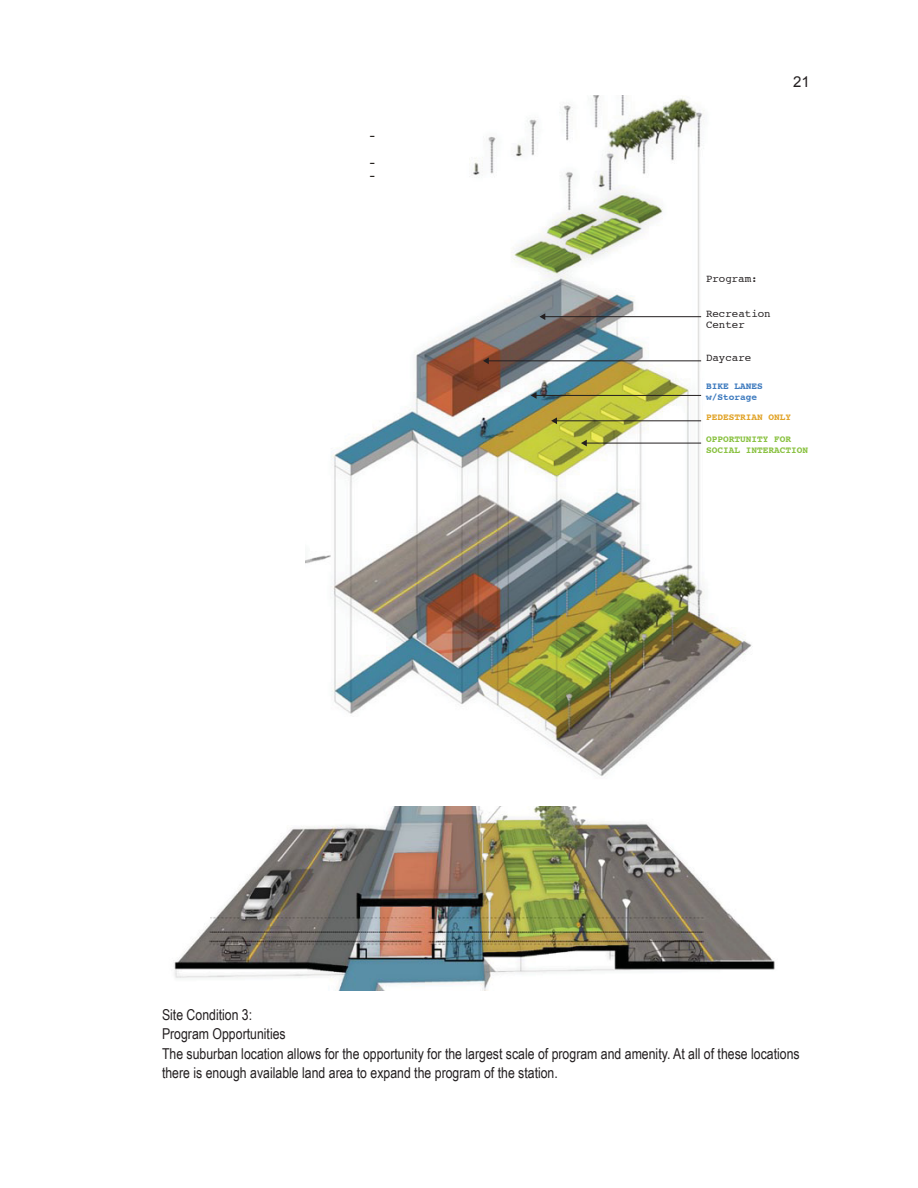
<style>
.page{position:relative;width:918px;height:1188px;background:#fff}
.page>*{position:absolute;margin:0;border:0;box-sizing:border-box;transform-origin:0 0}
.t1{font:15px/19.5px "Arial Narrow";color:#231f20}
.t2{font:15px "Arial";color:#231f20}
.t3{font:11.85px/13.2px "Courier";color:#1c1714;scale:.81 1}
.t4{font:10.8px/11.4px "Courier";color:#231f20}
.t5{font:700 9.45px/11.4px "Courier";color:#89c140}
.t6{font:700 9.45px/11.4px "Courier";color:#3d7abe}
.t7{font:700 9.45px "Courier";color:#e1a327}
</style>
<div class="page">
<img style="left:174px;top:806px;width:601px;height:184px">
<img style="left:305px;top:95px;width:447px;height:681px">
<hr style="left:488px;top:361px;width:213px;height:1px;background:#231f20">
<svg style="left:483px;top:357px;width:6px;height:7px"></svg>
<hr style="left:536px;top:395px;width:165px;height:1px;background:#231f20">
<svg style="left:531px;top:392px;width:6px;height:7px"></svg>
<hr style="left:556px;top:420px;width:145px;height:1px;background:#231f20">
<svg style="left:551px;top:417px;width:6px;height:7px"></svg>
<hr style="left:586px;top:443px;width:115px;height:1px;background:#231f20">
<svg style="left:581px;top:440px;width:6px;height:6px"></svg>
<hr style="left:544px;top:316px;width:157px;height:1px;background:#231f20">
<svg style="left:539px;top:313px;width:6px;height:7px"></svg>
<p class="t3" style="left:369px;top:130px;width:9px">-</p>
<p class="t3" style="left:369px;top:156px;width:9px">- -</p>
<p class="t2" style="left:793px;top:73px;width:18px">21</p>
<p class="t4" style="left:706px;top:273px;width:53px">Program:</p>
<p class="t4" style="left:706px;top:309px;width:66px">Recreation<br>Center</p>
<p class="t4" style="left:706px;top:353px;width:47px">Daycare</p>
<p class="t6" style="left:706px;top:381px;width:58px">BIKE LANES w/Storage</p>
<p class="t7" style="left:706px;top:412px;width:87px">PEDESTRIAN ONLY</p>
<p class="t5" style="left:706px;top:434px;width:104px">OPPORTUNITY FOR<br>SOCIAL INTERACTION</p>
<p class="t1" style="left:162px;top:1004px;width:639px">Site Condition 3:<br>Program Opportunities<br>The suburban location allows for the opportunity for the largest scale of program and amenity. At all of these locations there is enough available land area to expand the program of the station.</p>
</div>
